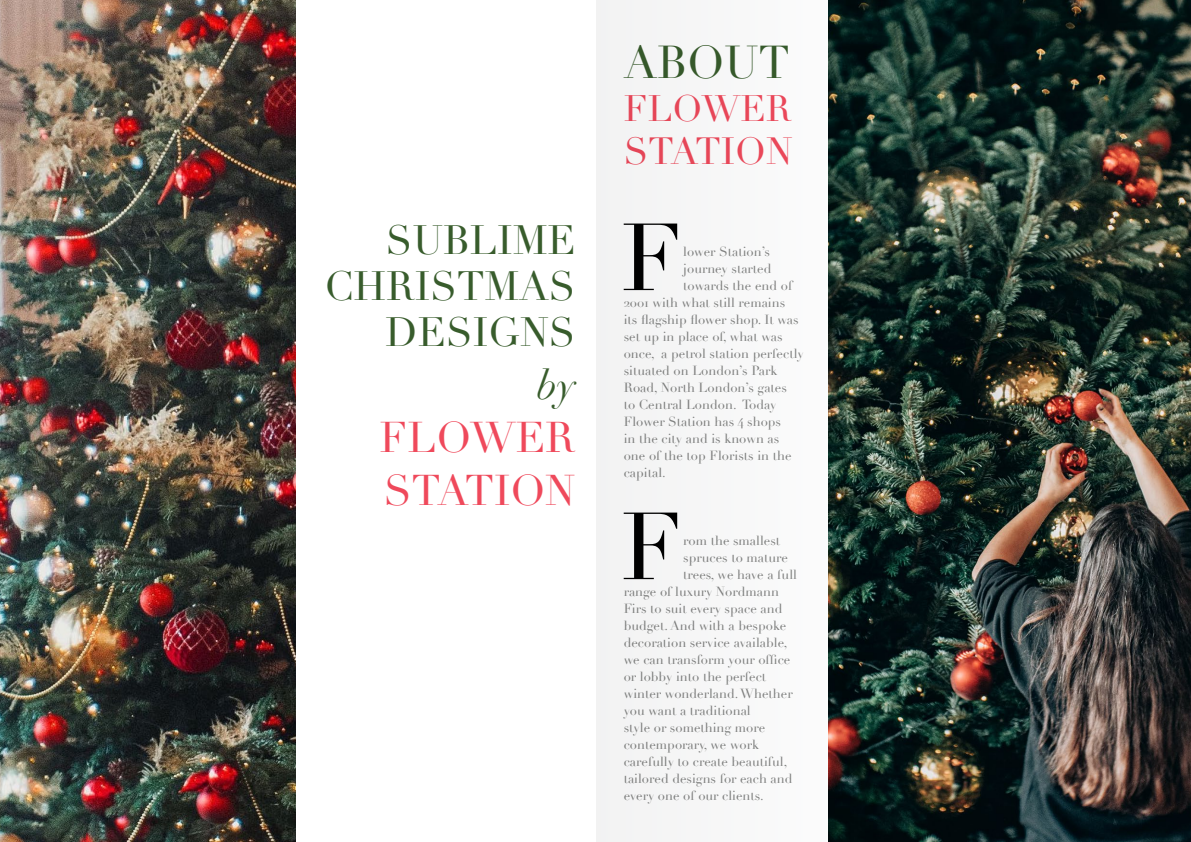
<style>
.page{position:relative;width:1191px;height:842px;background:#fff}
.page>*{position:absolute;margin:0;border:0;box-sizing:border-box;transform-origin:0 0}
.t1{font:93.5px "Didot";color:#000}
.t2{font:45px "Didot";color:#385c2c}
.t3{font:42px/53px "Didot";color:#ef495b}
.t4{font:40px/46px "Didot";color:#385c2c;text-align:right}
.t5{font:italic 40px "Didot";color:#385c2c}
.t6{font:37px "Didot";color:#ef495b}
.t7{font:36px "Didot";color:#ef495b}
.t8{font:13px "Didot";color:#838483}
</style>
<div class="page">
<img style="left:876px;top:0;width:315px;height:842px">
<img style="left:0;top:0;width:295px;height:842px">
<svg style="left:597px;top:0;width:279px;height:842px"></svg>
<h3 class="t4" style="left:324px;top:218px;width:253px">SUBLIME<br>CHRISTMAS<br>DESIGNS</h3>
<h3 class="t5" style="left:537px;top:361px;width:40px">by</h3>
<h3 class="t3" style="left:379px;top:412px;width:197px">FLOWER<br>STATION</h3>
<h2 class="t2" style="left:623px;top:36px;width:167px">ABOUT</h2>
<h3 class="t7" style="left:623px;top:87px;width:169px">FLOWER</h3>
<h3 class="t6" style="left:623px;top:129px;width:171px">STATION</h3>
<h1 class="t1" style="left:621px;top:202px;width:64px">F</h1>
<p class="t8" style="left:683px;top:244px;width:88px">lower Station’s</p>
<p class="t8" style="left:683px;top:261px;width:90px">journey started</p>
<p class="t8" style="left:683px;top:278px;width:111px">towards the end of</p>
<p class="t8" style="left:623px;top:295px;width:163px">2001 with what still remains</p>
<p class="t8" style="left:623px;top:312px;width:176px">its flagship flower shop. It was</p>
<p class="t8" style="left:623px;top:329px;width:161px">set up in place of, what was</p>
<p class="t8" style="left:623px;top:346px;width:182px">once, a petrol station perfectly</p>
<p class="t8" style="left:623px;top:363px;width:155px">situated on London’s Park</p>
<p class="t8" style="left:623px;top:380px;width:165px">Road, North London’s gates</p>
<p class="t8" style="left:623px;top:397px;width:154px">to Central London. Today</p>
<p class="t8" style="left:623px;top:414px;width:159px">Flower Station has 4 shops</p>
<p class="t8" style="left:623px;top:431px;width:157px">in the city and is known as</p>
<p class="t8" style="left:623px;top:448px;width:169px">one of the top Florists in the</p>
<p class="t8" style="left:623px;top:465px;width:44px">capital.</p>
<h1 class="t1" style="left:621px;top:491px;width:64px">F</h1>
<p class="t8" style="left:683px;top:533px;width:98px">rom the smallest</p>
<p class="t8" style="left:683px;top:550px;width:106px">spruces to mature</p>
<p class="t8" style="left:683px;top:567px;width:115px">trees, we have a full</p>
<p class="t8" style="left:623px;top:584px;width:157px">range of luxury Nordmann</p>
<p class="t8" style="left:623px;top:601px;width:160px">Firs to suit every space and</p>
<p class="t8" style="left:623px;top:618px;width:164px">budget. And with a bespoke</p>
<p class="t8" style="left:623px;top:635px;width:165px">decoration service available,</p>
<p class="t8" style="left:623px;top:652px;width:168px">we can transform your office</p>
<p class="t8" style="left:623px;top:669px;width:144px">or lobby into the perfect</p>
<p class="t8" style="left:623px;top:686px;width:170px">winter wonderland. Whether</p>
<p class="t8" style="left:623px;top:703px;width:129px">you want a traditional</p>
<p class="t8" style="left:623px;top:720px;width:143px">style or something more</p>
<p class="t8" style="left:623px;top:737px;width:137px">contemporary, we work</p>
<p class="t8" style="left:623px;top:754px;width:165px">carefully to create beautiful,</p>
<p class="t8" style="left:623px;top:771px;width:170px">tailored designs for each and</p>
<p class="t8" style="left:623px;top:788px;width:141px">every one of our clients.</p>
</div>
